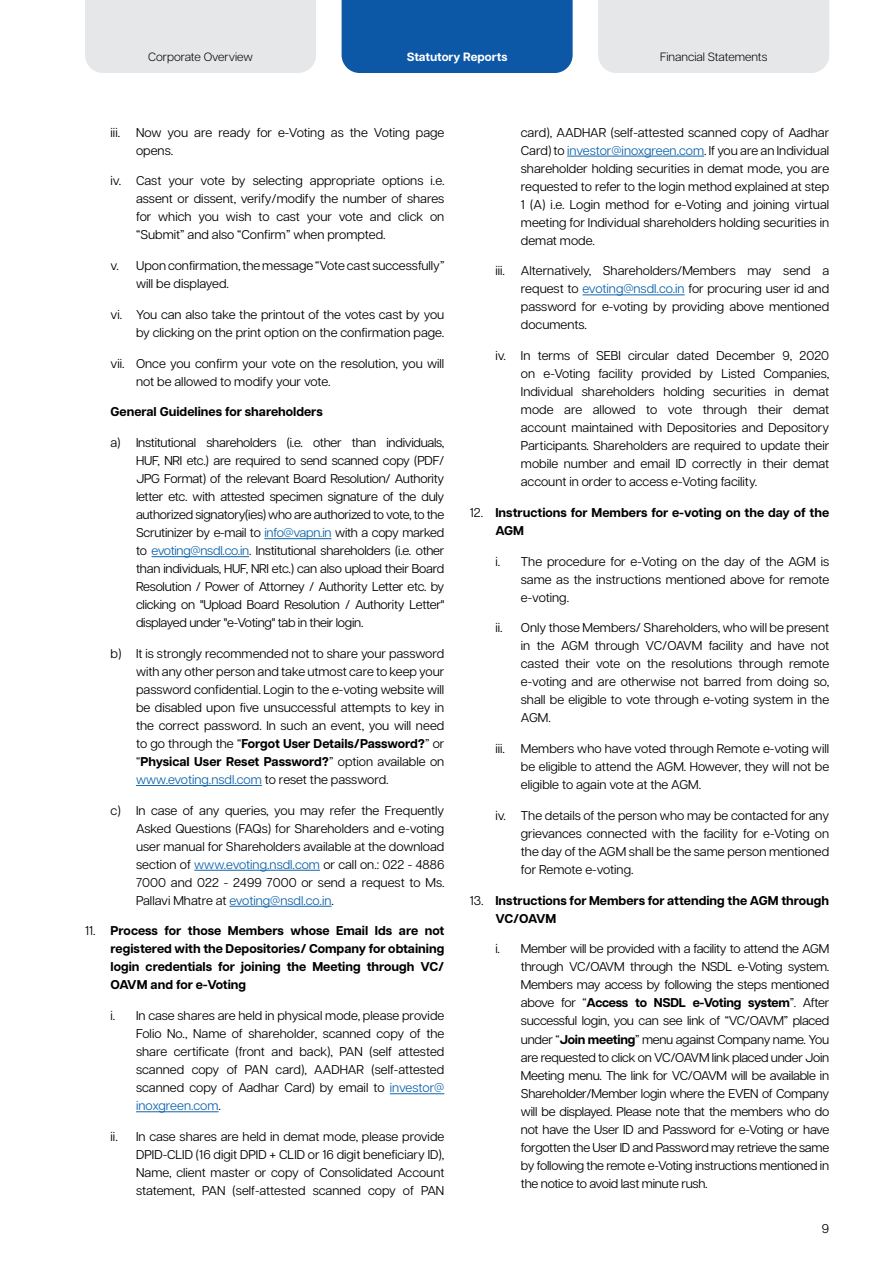
<style>
.page{position:relative;width:893px;height:1263px;background:#fff}
.page>*{position:absolute;margin:0;border:0;box-sizing:border-box;transform-origin:0 0}
.t1{font:12.75px/18px "Articulat CF";color:#000;text-align:justify}
.t2{font:700 12.75px/18px "Articulat CF";color:#000}
.t3{font:300 12px "Articulat CF";color:#000}
.t4{font:700 12px "Articulat CF";color:#fff}
.s1{color:#0e64ad}
.s2{font-weight:700}
.s3{font-weight:400}
</style>
<div class="page">
<div style="left:342px;top:0;width:231px;height:73px;background:#0c57a6"></div>
<div style="left:85px;top:0;width:231px;height:73px;background:#e6e7e8"></div>
<div style="left:598px;top:0;width:231px;height:73px;background:#e6e7e8"></div>
<hr style="left:264px;top:538px;width:67px;height:1px;background:#0e64ad">
<hr style="left:152px;top:556px;width:97px;height:1px;background:#0e64ad">
<hr style="left:136px;top:785px;width:126px;height:1px;background:#0e64ad">
<hr style="left:194px;top:870px;width:126px;height:1px;background:#0e64ad">
<hr style="left:229px;top:906px;width:103px;height:1px;background:#0e64ad">
<hr style="left:390px;top:1093px;width:54px;height:1px;background:#0e64ad">
<hr style="left:136px;top:1111px;width:83px;height:1px;background:#0e64ad">
<hr style="left:567px;top:156px;width:137px;height:1px;background:#0e64ad">
<hr style="left:583px;top:295px;width:102px;height:1px;background:#0e64ad">
<p class="t3" style="left:148px;top:48px;width:106px">Corporate Overview</p>
<p class="t4" style="left:407px;top:48px;width:102px">Statutory Reports</p>
<p class="t3" style="left:660px;top:48px;width:109px">Financial Statements</p>
<p class="t1" style="left:136px;top:122px;width:310px;text-indent:-26px">iii. Now you are ready for e-Voting as the Voting page opens.</p>
<p class="t1" style="left:136px;top:171px;width:310px;text-indent:-26px">iv. Cast your vote by selecting appropriate options i.e. assent or dissent, verify/modify the number of shares for which you wish to cast your vote and click on “Submit” and also “Confirm” when prompted.</p>
<p class="t1" style="left:136px;top:256px;width:310px;text-indent:-26px">v. Upon confirmation, the message “Vote cast successfully” will be displayed.</p>
<p class="t1" style="left:111px;top:304px;width:335px;text-align:right">vi. You can also take the printout of the votes cast by you by clicking on the print option on the confirmation page.</p>
<p class="t1" style="left:136px;top:353px;width:310px;text-indent:-26px">vii. Once you confirm your vote on the resolution, you will not be allowed to modify your vote.</p>
<p class="t2" style="left:111px;top:402px;width:214px">General Guidelines for shareholders</p>
<p class="t1" style="left:136px;top:433px;width:310px;text-indent:-26px">a) Institutional shareholders (i.e. other than individuals, HUF, NRI etc.) are required to send scanned copy (PDF/ JPG Format) of the relevant Board Resolution/ Authority letter etc. with attested specimen signature of the duly authorized signatory(ies) who are authorized to vote, to the Scrutinizer by e-mail to <span class="s1">info@vapn.in</span> with a copy marked to <span class="s1">evoting@nsdl.co.in</span>. Institutional shareholders (i.e. other than individuals, HUF, NRI etc.) can also upload their Board Resolution / Power of Attorney / Authority Letter etc. by clicking on "Upload Board Resolution / Authority Letter" displayed under "e-Voting" tab in their login.</p>
<p class="t1" style="left:136px;top:644px;width:310px;text-indent:-26px">b) It is strongly recommended not to share your password with any other person and take utmost care to keep your password confidential. Login to the e-voting website will be disabled upon five unsuccessful attempts to key in the correct password. In such an event, you will need to go through the “<span class="s2">Forgot User Details/Password?</span>” or “<span class="s2">Physical User Reset Password?</span>” option available on <span class="s1">www.evoting.nsdl.com</span> to reset the password.</p>
<p class="t1" style="left:136px;top:800px;width:310px;text-indent:-26px">c) In case of any queries, you may refer the Frequently Asked Questions (FAQs) for Shareholders and e-voting user manual for Shareholders available at the download section of <span class="s1">www.evoting.nsdl.com</span> or call on.: 022 - 4886<br>7000 and 022 - 2499 7000 or send a request to Ms.<br>Pallavi Mhatre at <span class="s1">evoting@nsdl.co.in</span>.</p>
<p class="t2" style="left:111px;top:922px;width:335px;text-align:justify;text-indent:-26px"><span class="s3">11.</span> Process for those Members whose Email Ids are not registered with the Depositories/ Company for obtaining login credentials for joining the Meeting through VC/ OAVM and for e-Voting</p>
<p class="t1" style="left:136px;top:1006px;width:310px;text-indent:-26px">i. In case shares are held in physical mode, please provide Folio No., Name of shareholder, scanned copy of the share certificate (front and back), PAN (self attested scanned copy of PAN card), AADHAR (self-attested scanned copy of Aadhar Card) by email to <span class="s1">investor@ inoxgreen.com</span>.</p>
<p class="t1" style="left:136px;top:1127px;width:310px;text-indent:-26px">ii. In case shares are held in demat mode, please provide DPID-CLID (16 digit DPID + CLID or 16 digit beneficiary ID), Name, client master or copy of Consolidated Account statement, PAN (self-attested scanned copy of PAN</p>
<p class="t1" style="left:521px;top:122px;width:310px">card), AADHAR (self-attested scanned copy of Aadhar Card) to <span class="s1">investor@inoxgreen.com</span>. If you are an Individual shareholder holding securities in demat mode, you are requested to refer to the login method explained at step 1 (A) i.e. Login method for e-Voting and joining virtual meeting for Individual shareholders holding securities in demat mode.</p>
<p class="t1" style="left:521px;top:261px;width:310px;text-indent:-26px">iii. Alternatively, Shareholders/Members may send a request to <span class="s1">evoting@nsdl.co.in</span> for procuring user id and password for e-voting by providing above mentioned documents.</p>
<p class="t1" style="left:521px;top:346px;width:310px;text-indent:-26px">iv. In terms of SEBI circular dated December 9, 2020 on e-Voting facility provided by Listed Companies, Individual shareholders holding securities in demat mode are allowed to vote through their demat account maintained with Depositories and Depository Participants. Shareholders are required to update their mobile number and email ID correctly in their demat account in order to access e-Voting facility.</p>
<p class="t2" style="left:495px;top:503px;width:335px;text-indent:-26px"><span class="s3">12.</span> Instructions for Members for e-voting on the day of the<br>AGM</p>
<p class="t1" style="left:521px;top:551px;width:310px;text-indent:-26px">i. The procedure for e-Voting on the day of the AGM is same as the instructions mentioned above for remote e-voting.</p>
<p class="t1" style="left:521px;top:618px;width:310px;text-indent:-26px">ii. Only those Members/ Shareholders, who will be present in the AGM through VC/OAVM facility and have not casted their vote on the resolutions through remote e-voting and are otherwise not barred from doing so, shall be eligible to vote through e-voting system in the AGM.</p>
<p class="t1" style="left:521px;top:739px;width:310px;text-indent:-26px">iii. Members who have voted through Remote e-voting will be eligible to attend the AGM. However, they will not be eligible to again vote at the AGM.</p>
<p class="t1" style="left:521px;top:806px;width:310px;text-indent:-26px">iv. The details of the person who may be contacted for any grievances connected with the facility for e-Voting on the day of the AGM shall be the same person mentioned for Remote e-voting.</p>
<p class="t2" style="left:495px;top:891px;width:335px;text-indent:-26px"><span class="s3">13.</span> Instructions for Members for attending the AGM through<br>VC/OAVM</p>
<p class="t1" style="left:521px;top:939px;width:310px;text-indent:-26px">i. Member will be provided with a facility to attend the AGM through VC/OAVM through the NSDL e-Voting system.<br>Members may access by following the steps mentioned above for “<span class="s2">Access to NSDL e-Voting system</span>”. After successful login, you can see link of “VC/OAVM” placed under “<span class="s2">Join meeting</span>” menu against Company name. You are requested to click on VC/OAVM link placed under Join Meeting menu. The link for VC/OAVM will be available in Shareholder/Member login where the EVEN of Company will be displayed. Please note that the members who do not have the User ID and Password for e-Voting or have forgotten the User ID and Password may retrieve the same by following the remote e-Voting instructions mentioned in the notice to avoid last minute rush.</p>
<p class="t1" style="left:822px;top:1218px;width:9px">9</p>
</div>
